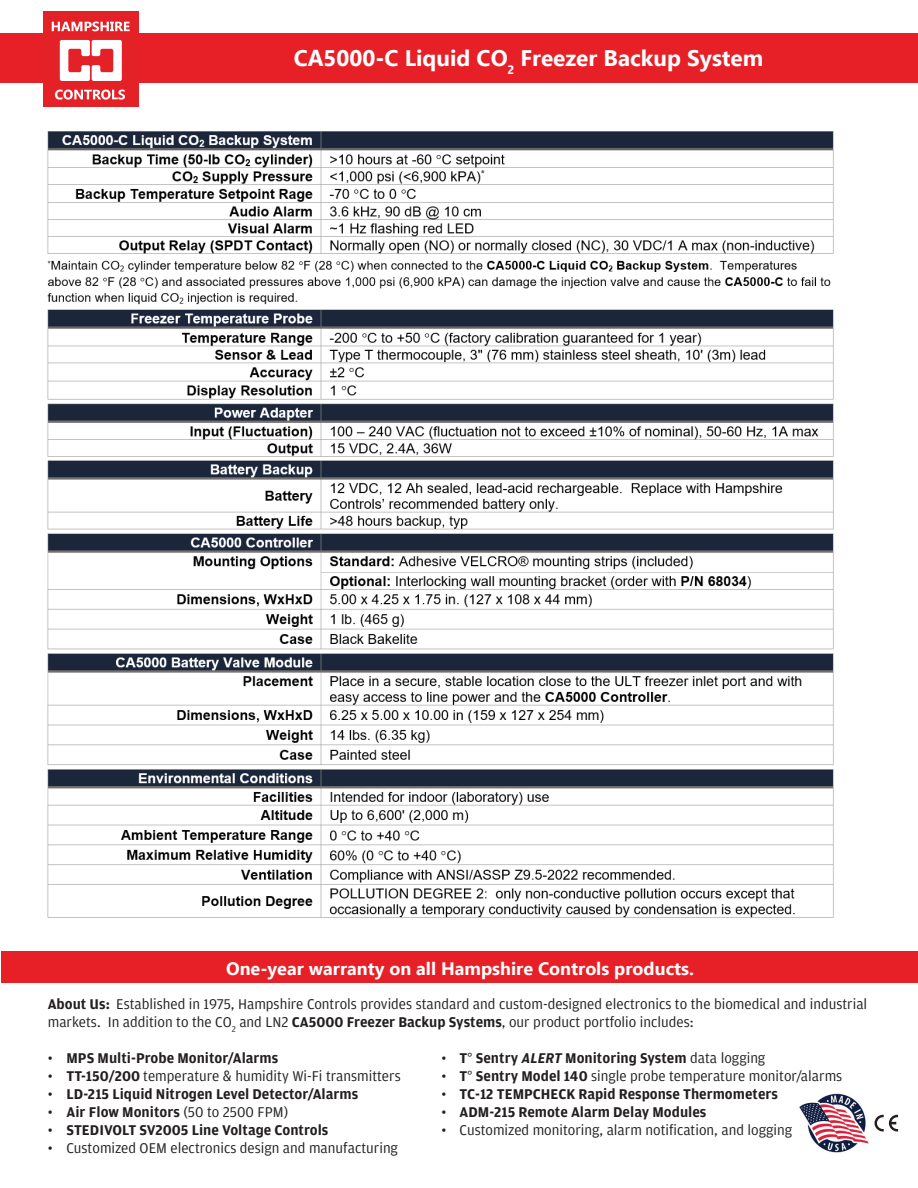
<style>
.page{position:relative;width:918px;height:1188px;background:#fff}
.page>*{position:absolute;margin:0;border:0;box-sizing:border-box;transform-origin:0 0}
.t1{font:700 22.5px "Ebrima";color:#fff}
.t2{font:700 18px "Ebrima";color:#fff}
.t3{font:15px/18px "Amplitude Specsavers";color:#231f20}
.t4{font:600 15px "Amplitude Specsavers";color:#231f20}
.s1{font-weight:600}
.s2{font-weight:400}
.s3{font-family:"Myriad Pro";font-weight:400}
.s4{font-style:italic}
.s5{font-family:"Myriad Pro"}
</style>
<div class="page">
<div style="left:1px;top:33px;width:917px;height:50px;background:#e62026"></div>
<div style="left:1px;top:951px;width:917px;height:32px;background:#e62026"></div>
<div style="left:43px;top:11px;width:96px;height:96px;background:#e52128"></div>
<svg style="left:55px;top:90px;width:70px;height:10px"></svg>
<svg style="left:52px;top:22px;width:78px;height:9px"></svg>
<svg style="left:60px;top:40px;width:62px;height:41px"></svg>
<img style="left:799px;top:1093px;width:70px;height:60px">
<img style="left:47px;top:131px;width:787px;height:787px">
<svg style="left:875px;top:1115px;width:23px;height:16px"></svg>
<h1 class="t1" style="left:294px;top:41px;width:471px">CA5000-C Liquid CO<sub>2</sub> Freezer Backup System</h1>
<p class="t2" style="left:226px;top:955px;width:470px">One-year warranty on all Hampshire Controls products.</p>
<p class="t3" style="left:48px;top:995px;width:821px"><span class="s1">About Us:</span> Established in 1975, Hampshire Controls provides standard and custom-designed electronics to the biomedical and industrial markets. In addition to the CO<sub>2</sub> and LN2 <span class="s1">CA5000 Freezer Backup Systems</span>, our product portfolio includes:</p>
<p class="t4" style="left:48px;top:1049px;width:232px"><span class="s2">•</span> MPS Multi-Probe Monitor/Alarms</p>
<p class="t4" style="left:441px;top:1049px;width:325px"><span class="s2">•</span> T<span class="s3">°</span> Sentry <span class="s4">ALERT</span> Monitoring System <span class="s2">data logging</span></p>
<p class="t3" style="left:48px;top:1067px;width:355px">• <span class="s1">TT-150/200</span> temperature &amp; humidity Wi-Fi transmitters</p>
<p class="t3" style="left:441px;top:1067px;width:402px">• <span class="s1">T</span><span class="s5">°</span> <span class="s1">Sentry Model 140</span> single probe temperature monitor/alarms</p>
<p class="t4" style="left:48px;top:1085px;width:312px"><span class="s2">•</span> LD-215 Liquid Nitrogen Level Detector/Alarms</p>
<p class="t4" style="left:441px;top:1085px;width:338px"><span class="s2">•</span> TC-12 TEMPCHECK Rapid Response Thermometers</p>
<p class="t4" style="left:48px;top:1103px;width:242px"><span class="s2">•</span> Air Flow Monitors <span class="s2">(50 to 2500 FPM)</span></p>
<p class="t4" style="left:441px;top:1103px;width:267px"><span class="s2">•</span> ADM-215 Remote Alarm Delay Modules</p>
<p class="t4" style="left:48px;top:1121px;width:282px"><span class="s2">•</span> STEDIVOLT SV2005 Line Voltage Controls</p>
<p class="t3" style="left:441px;top:1121px;width:352px">• Customized monitoring, alarm notification, and logging</p>
<p class="t3" style="left:48px;top:1139px;width:352px">• Customized OEM electronics design and manufacturing</p>
</div>
